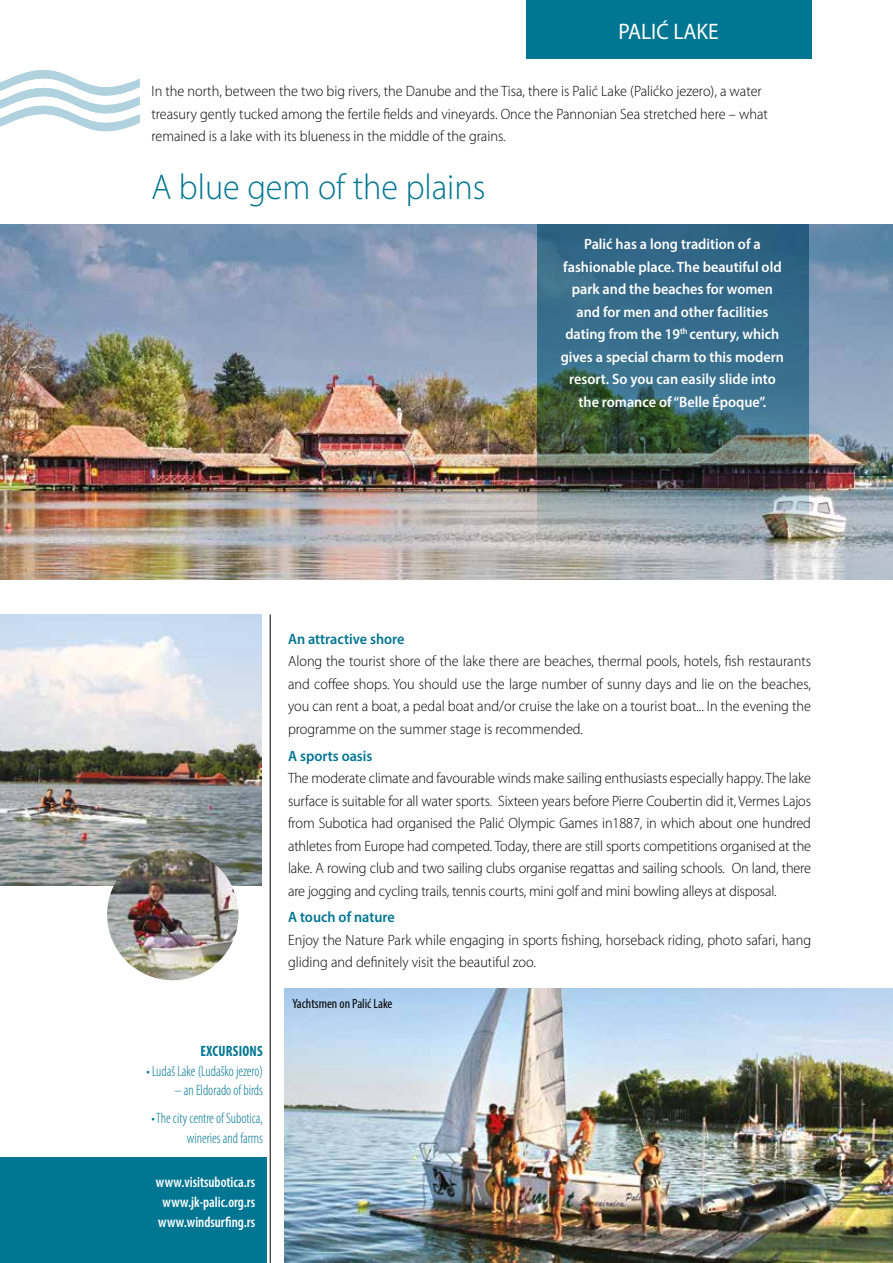
<style>
.page{position:relative;width:893px;height:1263px;background:#fff}
.page>*{position:absolute;margin:0;border:0;box-sizing:border-box;transform-origin:0 0}
.t1{font:300 36px "Myriad Pro";color:#007693;scale:.95 1}
.t2{font:22.5px "Myriad Pro";color:#fff;scale:.95 1}
.t3{font:300 15px/22.5px "Myriad Pro";color:#000;scale:.95 1}
.t4{font:600 15px/22.5px "Myriad Pro";color:#fff;text-align:center;scale:.95 1}
.t5{font:300 condensed 15px/19.5px "Myriad Pro";color:#007693;text-align:right;scale:.95 1}
.t6{font:600 condensed 15px/19.5px "Myriad Pro";color:#fff;text-align:justify;scale:.95 1}
.t7{font:600 15px "Myriad Pro";color:#007693;scale:.95 1}
.t8{font:700 condensed 15px "Myriad Pro";letter-spacing:.02em;color:#007693;scale:.95 1}
.t9{font:condensed 13.5px "Myriad Pro";color:#000}
</style>
<div class="page">
<div style="left:0;top:1158px;width:266px;height:105px;background:#007693"></div>
<img style="left:0;top:224px;width:893px;height:356px">
<img style="left:285px;top:989px;width:608px;height:274px">
<img style="left:537px;top:224px;width:271px;height:317px">
<svg style="left:0;top:70px;width:140px;height:62px"></svg>
<hr style="left:270px;top:614px;width:1px;height:649px;background:#000">
<div style="left:526px;top:0;width:285px;height:59px;background:#007693"></div>
<img style="left:0;top:614px;width:261px;height:272px">
<img style="left:107px;top:849px;width:131px;height:131px;border-radius:66px">
<h2 class="t2" style="left:619px;top:18px;width:107px">PALIĆ LAKE</h2>
<p class="t3" style="left:151px;top:80px;width:650px">In the north, between the two big rivers, the Danube and the Tisa, there is Palić Lake (Palićko jezero), a water treasury gently tucked among the fertile fields and vineyards. Once the Pannonian Sea stretched here – what remained is a lake with its blueness in the middle of the grains.</p>
<h1 class="t1" style="left:151px;top:167px;width:353px">A blue gem of the plains</h1>
<p class="t4" style="left:561px;top:232px;width:236px">Palić has a long tradition of a fashionable place. The beautiful old park and the beaches for women and for men and other facilities dating from the 19<sup>th</sup> century, which gives a special charm to this modern resort. So you can easily slide into the romance of “Belle Époque”.</p>
<p class="t7" style="left:288px;top:629px;width:124px">An attractive shore</p>
<p class="t3" style="left:288px;top:650px;width:552px;text-align:justify">Along the tourist shore of the lake there are beaches, thermal pools, hotels, fish restaurants and coffee shops. You should use the large number of sunny days and lie on the beaches, you can rent a boat, a pedal boat and/or cruise the lake on a tourist boat... In the evening the programme on the summer stage is recommended.</p>
<p class="t7" style="left:288px;top:746px;width:90px">A sports oasis</p>
<p class="t3" style="left:288px;top:767px;width:552px;text-align:justify">The moderate climate and favourable winds make sailing enthusiasts especially happy. The lake surface is suitable for all water sports. Sixteen years before Pierre Coubertin did it, Vermes Lajos from Subotica had organised the Palić Olympic Games in1887, in which about one hundred athletes from Europe had competed. Today, there are still sports competitions organised at the lake. A rowing club and two sailing clubs organise regattas and sailing schools. On land, there are jogging and cycling trails, tennis courts, mini golf and mini bowling alleys at disposal.</p>
<p class="t7" style="left:288px;top:908px;width:114px">A touch of nature</p>
<p class="t3" style="left:288px;top:929px;width:552px">Enjoy the Nature Park while engaging in sports fishing, horseback riding, photo safari, hang gliding and definitely visit the beautiful zoo.</p>
<p class="t8" style="left:201px;top:1042px;width:67px">EXCURSIONS</p>
<p class="t5" style="left:146px;top:1061px;width:124px">• Ludaš Lake (Ludaško jezero)</p>
<p class="t5" style="left:175px;top:1081px;width:95px">– an Eldorado of birds</p>
<p class="t5" style="left:151px;top:1109px;width:119px">• The city centre of Subotica, wineries and farms</p>
<p class="t6" style="left:156px;top:1173px;width:106px">www.visitsubotica.rs www.jk-palic.org.rs www.windsurfing.rs</p>
<p class="t9" style="left:293px;top:995px;width:101px">Yachtsmen on Palić Lake</p>
</div>
